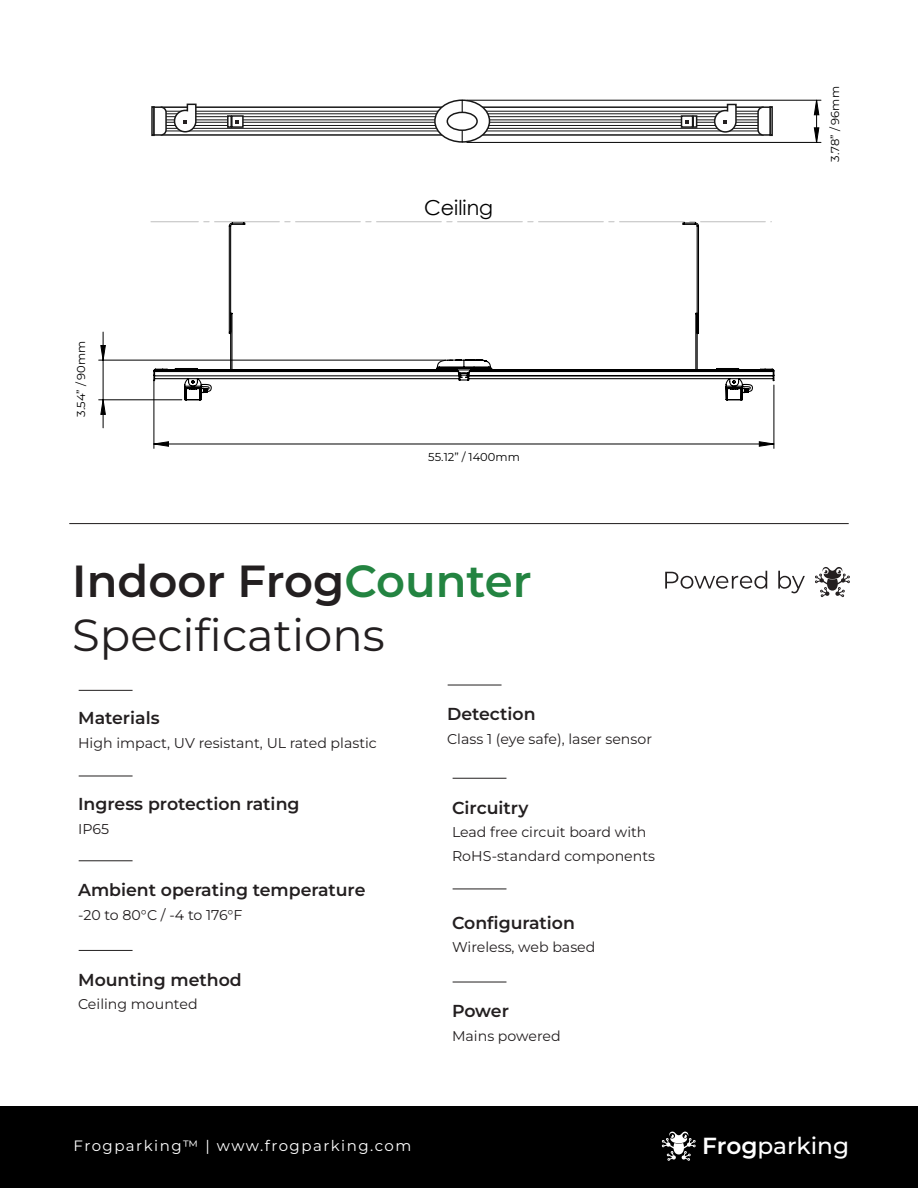
<style>
.page{position:relative;width:918px;height:1188px;background:#fff}
.page>*{position:absolute;margin:0;border:0;box-sizing:border-box;transform-origin:0 0}
.t1{font:45px/54px "Montserrat";color:#231f20}
.t2{font:500 23.25px "Montserrat";letter-spacing:-.005em;color:#fff}
.t3{font:20.55px "Century Gothic";color:#000}
.t4{font:600 17.25px "Montserrat";color:#231f20}
.t5{font:15px "Montserrat";letter-spacing:.1em;color:#fff}
.t6{font:14.1px/23.5px "Montserrat";color:#231f20}
.t7{font:11.4px "Montserrat";color:#000}
.s1{font-weight:600}
.s2{font-weight:600;color:#238441}
</style>
<div class="page">
<div style="left:0;top:1107px;width:918px;height:81px;background:#000"></div>
<svg style="left:662px;top:1132px;width:34px;height:29px"></svg>
<hr style="left:79px;top:690px;width:54px;height:1px;background:#221f1f">
<hr style="left:79px;top:776px;width:54px;height:1px;background:#221f1f">
<hr style="left:79px;top:860px;width:54px;height:1px;background:#221f1f">
<hr style="left:79px;top:950px;width:54px;height:1px;background:#221f1f">
<hr style="left:448px;top:685px;width:54px;height:1px;background:#221f1f">
<hr style="left:453px;top:778px;width:53px;height:1px;background:#221f1f">
<hr style="left:453px;top:889px;width:53px;height:1px;background:#221f1f">
<hr style="left:453px;top:982px;width:53px;height:1px;background:#221f1f">
<hr style="left:69px;top:523px;width:780px;height:1px;background:#221f1f">
<svg style="left:151px;top:221px;width:620px;height:1px"></svg>
<hr style="left:774px;top:385px;width:1px;height:63px;background:#000">
<hr style="left:154px;top:380px;width:1px;height:68px;background:#000">
<hr style="left:99px;top:399px;width:83px;height:1px;background:#000">
<hr style="left:99px;top:360px;width:347px;height:1px;background:#000">
<svg style="left:153px;top:441px;width:622px;height:6px"></svg>
<svg style="left:100px;top:332px;width:6px;height:96px"></svg>
<svg style="left:153px;top:222px;width:622px;height:179px"></svg>
<div style="left:161px;top:106px;width:603px;height:30px;border:2px solid #181818"></div>
<div style="left:161px;top:114px;width:602px;height:15px;border:1px solid #181818"></div>
<div style="left:161px;top:116px;width:602px;height:10px;border:1px solid #181818"></div>
<hr style="left:467px;top:100px;width:354px;height:1px;background:#000">
<hr style="left:467px;top:142px;width:354px;height:1px;background:#000">
<svg style="left:813px;top:99px;width:7px;height:44px"></svg>
<svg style="left:435px;top:100px;width:55px;height:42px"></svg>
<div style="left:434px;top:99px;width:56px;height:44px;border:2px solid #181818;border-radius:50%"></div>
<svg style="left:232px;top:115px;width:12px;height:13px"></svg>
<svg style="left:227px;top:115px;width:5px;height:13px"></svg>
<div style="left:681px;top:115px;width:12px;height:13px;background:#fff;border:2px solid #181818"></div>
<svg style="left:692px;top:115px;width:5px;height:13px"></svg>
<svg style="left:151px;top:106px;width:2px;height:30px"></svg>
<hr style="left:769px;top:106px;width:4px;height:30px;background:#303030">
<svg style="left:757px;top:106px;width:15px;height:30px"></svg>
<svg style="left:685px;top:120px;width:4px;height:3px"></svg>
<svg style="left:713px;top:103px;width:24px;height:30px"></svg>
<svg style="left:153px;top:103px;width:44px;height:33px"></svg>
<hr style="left:462px;top:100px;width:1px;height:42px;background:#000">
<div style="left:447px;top:112px;width:30px;height:18px;background:#fff;border-radius:50%"></div>
<div style="left:447px;top:112px;width:31px;height:19px;border:2px solid #181818;border-radius:50%"></div>
<svg style="left:815px;top:567px;width:35px;height:30px"></svg>
<svg style="left:665px;top:571px;width:102px;height:18px"></svg>
<svg style="left:778px;top:571px;width:27px;height:22px"></svg>
<p class="t7" style="left:73px;top:417px;width:78px;rotate:-90deg">3.54” / 90mm</p>
<h3 class="t3" style="left:424px;top:193px;width:70px">Ceiling</h3>
<p class="t7" style="left:428px;top:449px;width:93px">55.12” / 1400mm</p>
<h1 class="t1" style="left:72px;top:552px;width:461px"><span class="s1">Indoor Frog</span><span class="s2">Counter<br></span>Specifications</h1>
<p class="t4" style="left:78px;top:706px;width:83px">Materials</p>
<p class="t6" style="left:78px;top:731px;width:300px">High impact, UV resistant, UL rated plastic</p>
<p class="t4" style="left:78px;top:792px;width:223px">Ingress protection rating</p>
<p class="t6" style="left:78px;top:816px;width:33px">IP65</p>
<p class="t4" style="left:78px;top:878px;width:289px">Ambient operating temperature</p>
<p class="t6" style="left:78px;top:902px;width:166px">-20 to 80°C / -4 to 176°F</p>
<p class="t4" style="left:78px;top:967px;width:165px">Mounting method</p>
<p class="t6" style="left:78px;top:992px;width:121px">Ceiling mounted</p>
<p class="t4" style="left:447px;top:702px;width:90px">Detection</p>
<p class="t6" style="left:447px;top:727px;width:206px">Class 1 (eye safe), laser sensor</p>
<p class="t4" style="left:452px;top:795px;width:78px">Circuitry</p>
<p class="t6" style="left:452px;top:820px;width:204px">Lead free circuit board with<br>RoHS-standard components</p>
<p class="t4" style="left:452px;top:910px;width:124px">Configuration</p>
<p class="t6" style="left:452px;top:935px;width:145px">Wireless, web based</p>
<p class="t4" style="left:452px;top:999px;width:58px">Power</p>
<p class="t6" style="left:452px;top:1024px;width:110px">Mains powered</p>
<p class="t7" style="left:827px;top:162px;width:77px;rotate:-90deg">3.78” / 96mm</p>
<p class="t5" style="left:74px;top:1136px;width:339px">Frogparking™ | www.frogparking.com</p>
<h2 class="t2" style="left:702px;top:1129px;width:148px"><span class="s1">Frog</span>parking</h2>
</div>
